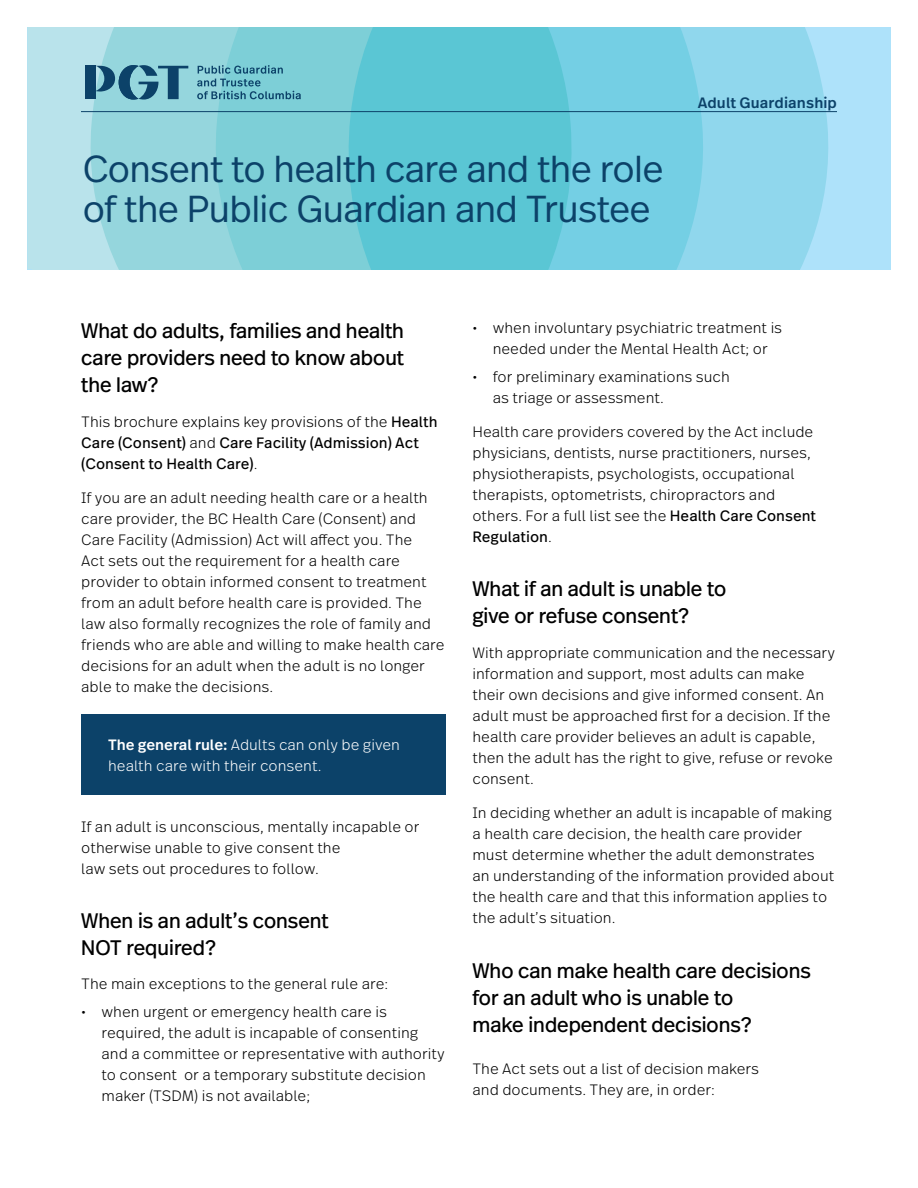
<style>
.page{position:relative;width:918px;height:1188px;background:#fff}
.page>*{position:absolute;margin:0;border:0;box-sizing:border-box;transform-origin:0 0}
.H2__Navy_-_25pt{font:300 37.5px/40.5px "Real Head Pro";color:#0c4269}
.H3__Black_-_14pt{font:21px/27px "Real Head Pro";color:#000}
.Body___Light__10pt{font:21px/27px "Real Head Pro";color:#000}
.Body___Light__10pt-2{font:300 15px/21px "Real Text Pro";color:#000}
.Body___Light__10pt-3{font:15px/21px "Real Text Pro";color:#000}
.Body___Light__10pt-4{font:300 15px/21px "Real Text Pro";color:#fff}
.H4__Navy_-_10pt{font:500 15px "Real Text Pro";letter-spacing:.01em;color:#0c4269}
.s1{font-weight:300}
.s2{font-weight:500}
.s3{font-weight:400}
</style>
<div class="page">
<svg style="left:887px;top:27px;width:4px;height:242px"></svg>
<svg style="left:27px;top:27px;width:5px;height:242px"></svg>
<div style="left:32px;top:27px;width:47px;height:242px;background:#b9e3eb"></div>
<svg style="left:79px;top:27px;width:125px;height:242px;background:#9ad8df"></svg>
<svg style="left:204px;top:27px;width:137px;height:242px;background:#80cfd7"></svg>
<div style="left:840px;top:27px;width:47px;height:242px;background:#aee2fa"></div>
<svg style="left:715px;top:27px;width:125px;height:242px;background:#94d8ef"></svg>
<svg style="left:579px;top:27px;width:136px;height:242px;background:#77cfe5"></svg>
<svg style="left:341px;top:27px;width:238px;height:242px;background:#5dc7d4"></svg>
<svg style="left:197px;top:65px;width:104px;height:34px;background:#69b2c0"></svg>
<div style="left:85px;top:66px;width:10px;height:33px;background:#0c4269"></div>
<svg style="left:95px;top:65px;width:93px;height:35px;background:#5995aa"></svg>
<hr style="left:81px;top:111px;width:756px;height:1px;background:#0c4269">
<div style="left:81px;top:714px;width:365px;height:81px;background:#0c4269"></div>
<p class="H2__Navy_-_25pt" style="left:83px;top:147px;width:582px">Consent to health care and the role of the Public Guardian and Trustee</p>
<p class="H4__Navy_-_10pt" style="left:698px;top:92px;width:141px">Adult Guardianship</p>
<p class="H3__Black_-_14pt" style="left:81px;top:317px;width:324px;text-align:justify">What do adults, families and health care providers need to know about the law?</p>
<p class="Body___Light__10pt-3" style="left:81px;top:410px;width:358px"><span class="s1">This brochure explains key provisions of the</span> Health<br>Care (Consent) <span class="s1">and</span> Care Facility (Admission) Act (Consent to Health Care)<span class="s1">.</span></p>
<p class="Body___Light__10pt-2" style="left:81px;top:487px;width:365px">If you are an adult needing health care or a health care provider, the BC Health Care (Consent) and Care Facility (Admission) Act will affect you. The<br>Act sets out the requirement for a health care provider to obtain informed consent to treatment from an adult before health care is provided. The law also formally recognizes the role of family and friends who are able and willing to make health care decisions for an adult when the adult is no longer able to make the decisions.</p>
<p class="Body___Light__10pt-4" style="left:108px;top:734px;width:293px"><span class="s2">The general rule:</span> Adults can only be given health care with their consent.</p>
<p class="Body___Light__10pt-2" style="left:81px;top:815px;width:340px">If an adult is unconscious, mentally incapable or otherwise unable to give consent the<br>law sets out procedures to follow.</p>
<p class="H3__Black_-_14pt" style="left:81px;top:906px;width:249px">When is an adult’s consent<br>NOT required?</p>
<p class="Body___Light__10pt-2" style="left:81px;top:973px;width:308px">The main exceptions to the general rule are:</p>
<p class="Body___Light__10pt-2" style="left:102px;top:1000px;width:345px;text-indent:-20px">• when urgent or emergency health care is required, the adult is incapable of consenting and a committee or representative with authority to consent or a temporary substitute decision maker (TSDM) is not available;</p>
<p class="Body___Light__10pt-2" style="left:472px;top:317px;width:311px;text-align:center">• when involuntary psychiatric treatment is needed under the Mental Health Act; or</p>
<p class="Body___Light__10pt-2" style="left:493px;top:365px;width:239px;text-indent:-20px">• for preliminary examinations such as triage or assessment.</p>
<p class="Body___Light__10pt-2" style="left:472px;top:421px;width:345px">Health care providers covered by the Act include physicians, dentists, nurse practitioners, nurses, physiotherapists, psychologists, occupational therapists, optometrists, chiropractors and others. For a full list see the <span class="s3">Health Care Consent Regulation</span>.</p>
<p class="H3__Black_-_14pt" style="left:472px;top:575px;width:255px">What if an adult is unable to give or refuse consent?</p>
<p class="Body___Light__10pt-2" style="left:472px;top:641px;width:364px">With appropriate communication and the necessary information and support, most adults can make their own decisions and give informed consent. An adult must be approached first for a decision. If the health care provider believes an adult is capable, then the adult has the right to give, refuse or revoke consent.</p>
<p class="Body___Light__10pt-2" style="left:472px;top:802px;width:363px">In deciding whether an adult is incapable of making a health care decision, the health care provider must determine whether the adult demonstrates an understanding of the information provided about the health care and that this information applies to the adult’s situation.</p>
<p class="Body___Light__10pt" style="left:472px;top:957px;width:340px">Who can make health care decisions for an adult who is unable to<br>make independent decisions?</p>
<p class="Body___Light__10pt-2" style="left:472px;top:1058px;width:288px">The Act sets out a list of decision makers and documents. They are, in order:</p>
</div>
